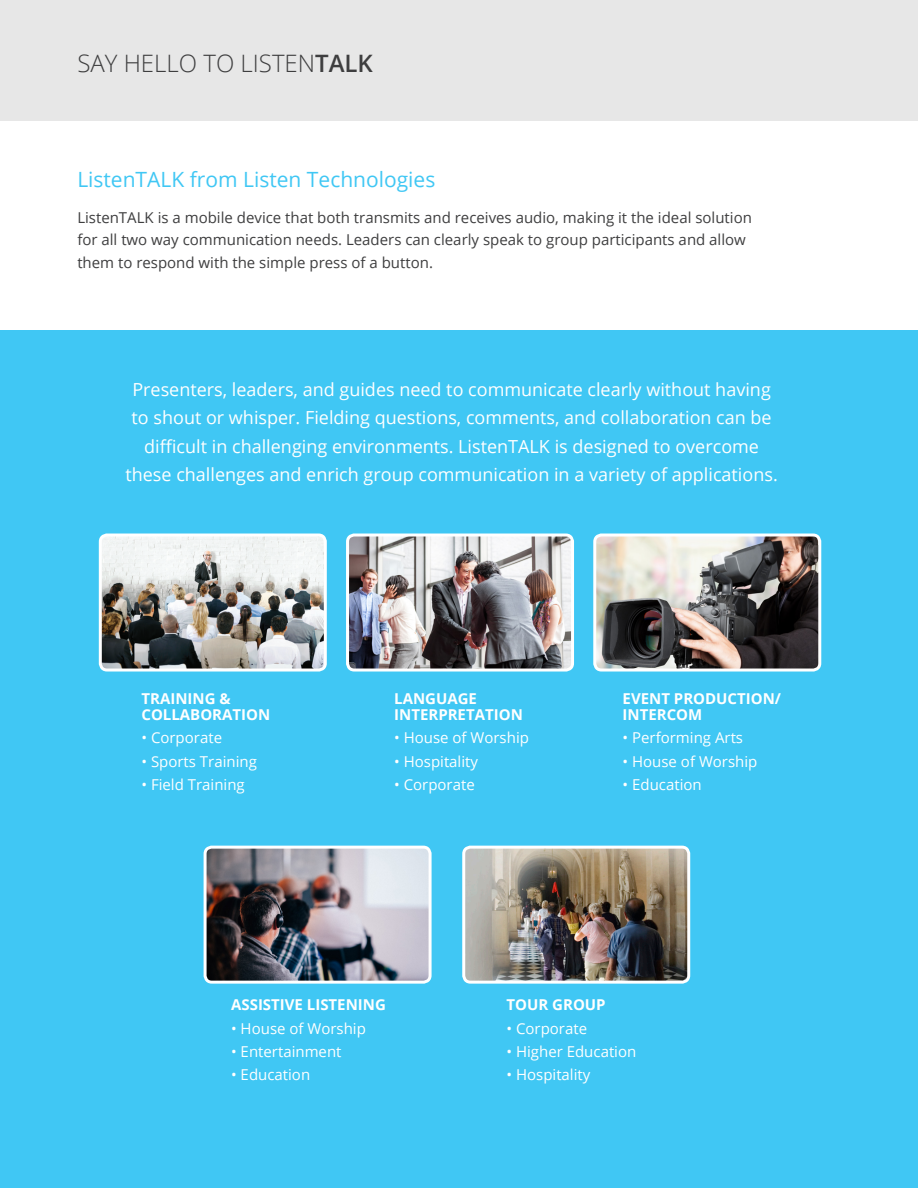
<style>
.page{position:relative;width:918px;height:1188px;background:#fff}
.page>*{position:absolute;margin:0;border:0;box-sizing:border-box;transform-origin:0 0}
.t1{font:300 24px "Open Sans";color:#3e3e3f}
.body{font:21px "Open Sans";color:#40c7f4}
.body-2{font:18px/28.5px "Open Sans";color:#fff;text-align:center}
.body-3{font:15px/22.5px "Open Sans";color:#3e3e3f}
.body-4{font:15px "Open Sans";color:#fff}
.body-5{font:700 15px/16.5px "Open Sans";color:#fff}
.s1{font-weight:600}
</style>
<div class="page">
<div style="left:0;top:330px;width:918px;height:858px;background:#40c7f4"></div>
<div style="left:0;top:0;width:918px;height:120px;background:#e7e7e7"></div>
<img style="left:100px;top:535px;width:225px;height:133px">
<div style="left:99px;top:534px;width:228px;height:138px;border:3px solid #fff;border-radius:7px"></div>
<img style="left:348px;top:535px;width:225px;height:133px">
<div style="left:346px;top:534px;width:228px;height:138px;border:3px solid #fff;border-radius:7px"></div>
<img style="left:595px;top:535px;width:225px;height:133px">
<div style="left:593px;top:534px;width:228px;height:138px;border:3px solid #fff;border-radius:7px"></div>
<img style="left:205px;top:847px;width:223px;height:135px">
<div style="left:204px;top:846px;width:228px;height:138px;border:3px solid #fff;border-radius:7px"></div>
<img style="left:464px;top:847px;width:225px;height:133px">
<div style="left:462px;top:846px;width:228px;height:138px;border:3px solid #fff;border-radius:7px"></div>
<p class="t1" style="left:77px;top:47px;width:297px">SAY HELLO TO LISTEN<span class="s1">TALK</span></p>
<p class="body" style="left:77px;top:165px;width:360px">ListenTALK from Listen Technologies</p>
<p class="body-3" style="left:77px;top:206px;width:676px">ListenTALK is a mobile device that both transmits and receives audio, making it the ideal solution for all two way communication needs. Leaders can clearly speak to group participants and allow them to respond with the simple press of a button.</p>
<p class="body-2" style="left:125px;top:375px;width:654px">Presenters, leaders, and guides need to communicate clearly without having to shout or whisper. Fielding questions, comments, and collaboration can be difficult in challenging environments. ListenTALK is designed to overcome these challenges and enrich group communication in a variety of applications.</p>
<p class="body-5" style="left:141px;top:690px;width:130px">TRAINING &amp;<br>COLLABORATION</p>
<p class="body-4" style="left:141px;top:728px;width:82px">• Corporate</p>
<p class="body-4" style="left:141px;top:751px;width:117px">• Sports Training</p>
<p class="body-4" style="left:141px;top:774px;width:105px">• Field Training</p>
<p class="body-5" style="left:394px;top:690px;width:130px">LANGUAGE<br>INTERPRETATION</p>
<p class="body-4" style="left:394px;top:728px;width:136px">• House of Worship</p>
<p class="body-4" style="left:394px;top:751px;width:85px">• Hospitality</p>
<p class="body-4" style="left:394px;top:774px;width:82px">• Corporate</p>
<p class="body-5" style="left:623px;top:690px;width:160px">EVENT PRODUCTION/<br>INTERCOM</p>
<p class="body-4" style="left:623px;top:728px;width:122px">• Performing Arts</p>
<p class="body-4" style="left:623px;top:751px;width:136px">• House of Worship</p>
<p class="body-4" style="left:623px;top:774px;width:81px">• Education</p>
<p class="body-5" style="left:231px;top:996px;width:156px">ASSISTIVE LISTENING</p>
<p class="body-4" style="left:231px;top:1018px;width:136px">• House of Worship</p>
<p class="body-4" style="left:231px;top:1041px;width:112px">• Entertainment</p>
<p class="body-4" style="left:231px;top:1064px;width:81px">• Education</p>
<p class="body-5" style="left:507px;top:996px;width:101px">TOUR GROUP</p>
<p class="body-4" style="left:507px;top:1018px;width:82px">• Corporate</p>
<p class="body-4" style="left:507px;top:1041px;width:131px">• Higher Education</p>
<p class="body-4" style="left:507px;top:1064px;width:85px">• Hospitality</p>
</div>
